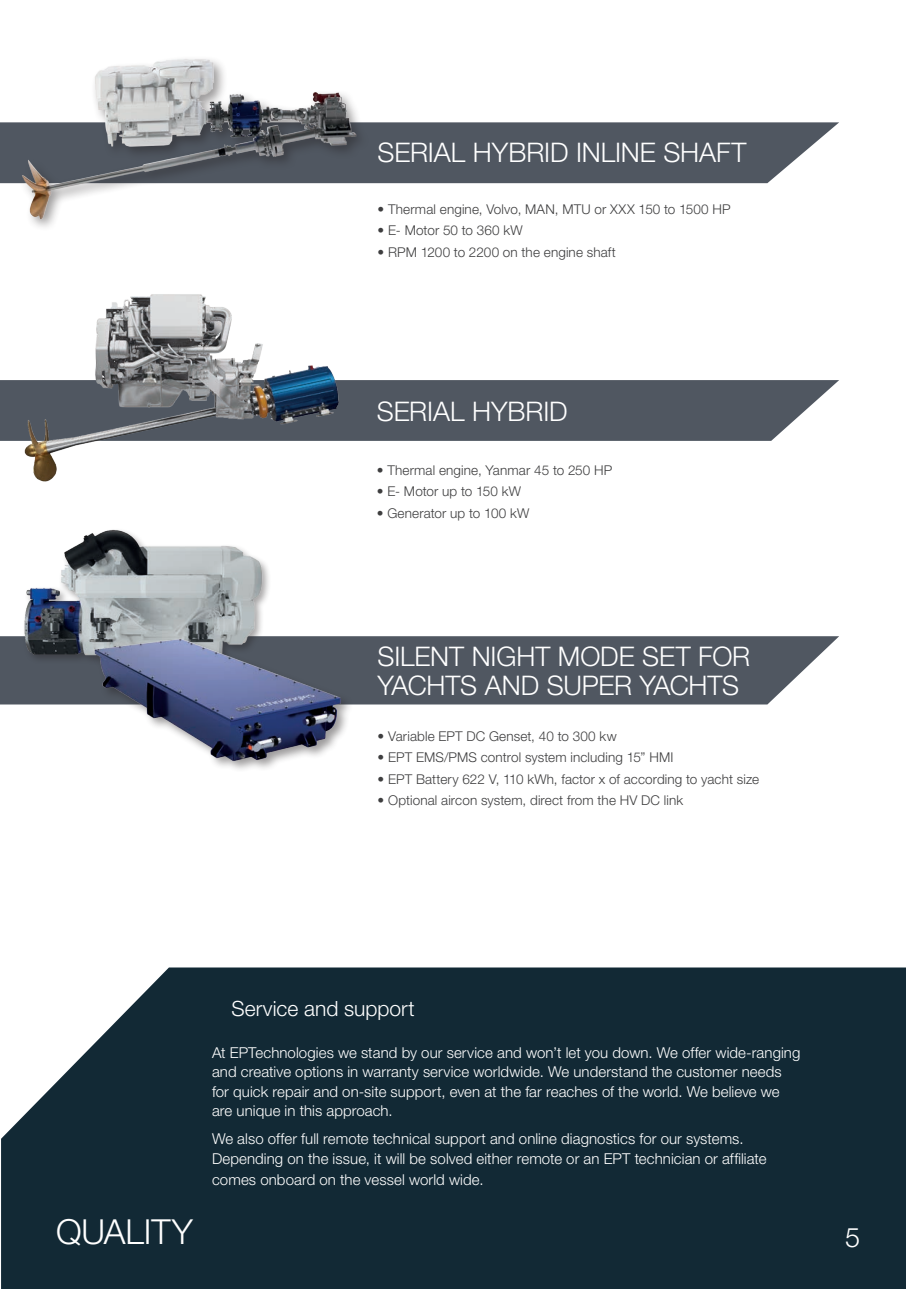
<style>
.page{position:relative;width:906px;height:1289px;background:#fff}
.page>*{position:absolute;margin:0;border:0;box-sizing:border-box;transform-origin:0 0}
.t1{font:300 34.5px "Helvetica Neue LT Std";letter-spacing:-.005em;color:#fff}
.t2{font:300 27px/28.5px "Helvetica Neue LT Std";letter-spacing:-.005em;color:#fff}
.t3{font:300 27px "Helvetica Neue";color:#fff}
.t4{font:300 21px "Helvetica Neue LT Std";color:#fff}
.t5{font:300 15px/19.5px "Helvetica Neue LT Std";letter-spacing:.005em;color:#fff}
.t6{font:300 13.5px "Helvetica Neue LT Std";letter-spacing:.01em;color:#3e3e3f}
</style>
<div class="page">
<svg style="left:0;top:380px;width:839px;height:61px;background:#5c626c"></svg>
<svg style="left:0;top:122px;width:839px;height:61px;background:#5d646d"></svg>
<div style="left:19px;top:55px;width:351px;height:177px;background:#231f20;opacity:.45"></div>
<img style="left:11px;top:56px;width:350px;height:176px">
<img style="left:13px;top:294px;width:336px;height:175px">
<div style="left:1px;top:967px;width:905px;height:321px;background:#122935"></div>
<svg style="left:0;top:636px;width:839px;height:68px;background:#5d636c"></svg>
<img style="left:1px;top:469px;width:268px;height:236px">
<div style="left:92px;top:636px;width:261px;height:137px;background:#231f20;opacity:.45"></div>
<img style="left:81px;top:623px;width:262px;height:150px">
<h2 class="t2" style="left:378px;top:137px;width:370px">SERIAL HYBRID INLINE SHAFT</h2>
<p class="t6" style="left:378px;top:201px;width:354px">• Thermal engine, Volvo, MAN, MTU or XXX 150 to 1500 HP</p>
<p class="t6" style="left:378px;top:222px;width:147px">• E- Motor 50 to 360 kW</p>
<p class="t6" style="left:378px;top:244px;width:240px">• RPM 1200 to 2200 on the engine shaft</p>
<h2 class="t2" style="left:377px;top:397px;width:192px">SERIAL HYBRID</h2>
<p class="t6" style="left:377px;top:462px;width:237px">• Thermal engine, Yanmar 45 to 250 HP</p>
<p class="t6" style="left:377px;top:483px;width:146px">• E- Motor up to 150 kW</p>
<p class="t6" style="left:377px;top:505px;width:154px">• Generator up to 100 kW</p>
<h2 class="t2" style="left:378px;top:641px;width:374px">SILENT NIGHT MODE SET FOR<br>YACHTS AND SUPER YACHTS</h2>
<p class="t6" style="left:378px;top:727px;width:241px">• Variable EPT DC Genset, 40 to 300 kw</p>
<p class="t6" style="left:378px;top:749px;width:297px">• EPT EMS/PMS control system including 15” HMI</p>
<p class="t6" style="left:378px;top:770px;width:383px">• EPT Battery 622 V, 110 kWh, factor x of according to yacht size</p>
<p class="t6" style="left:378px;top:792px;width:307px">• Optional aircon system, direct from the HV DC link</p>
<h1 class="t1" style="left:56px;top:1210px;width:138px">QUALITY</h1>
<h3 class="t4" style="left:231px;top:995px;width:184px">Service and support</h3>
<p class="t5" style="left:212px;top:1042px;width:590px">At EPTechnologies we stand by our service and won’t let you down. We offer wide-ranging and creative options in warranty service worldwide. We understand the customer needs for quick repair and on-site support, even at the far reaches of the world. We believe we are unique in this approach.</p>
<p class="t5" style="left:212px;top:1128px;width:556px">We also offer full remote technical support and online diagnostics for our systems.<br>Depending on the issue, it will be solved either remote or an EPT technician or affiliate</p>
<p class="t5" style="left:212px;top:1169px;width:273px">comes onboard on the vessel world wide.</p>
<h2 class="t3" style="left:845px;top:1221px;width:17px">5</h2>
</div>
